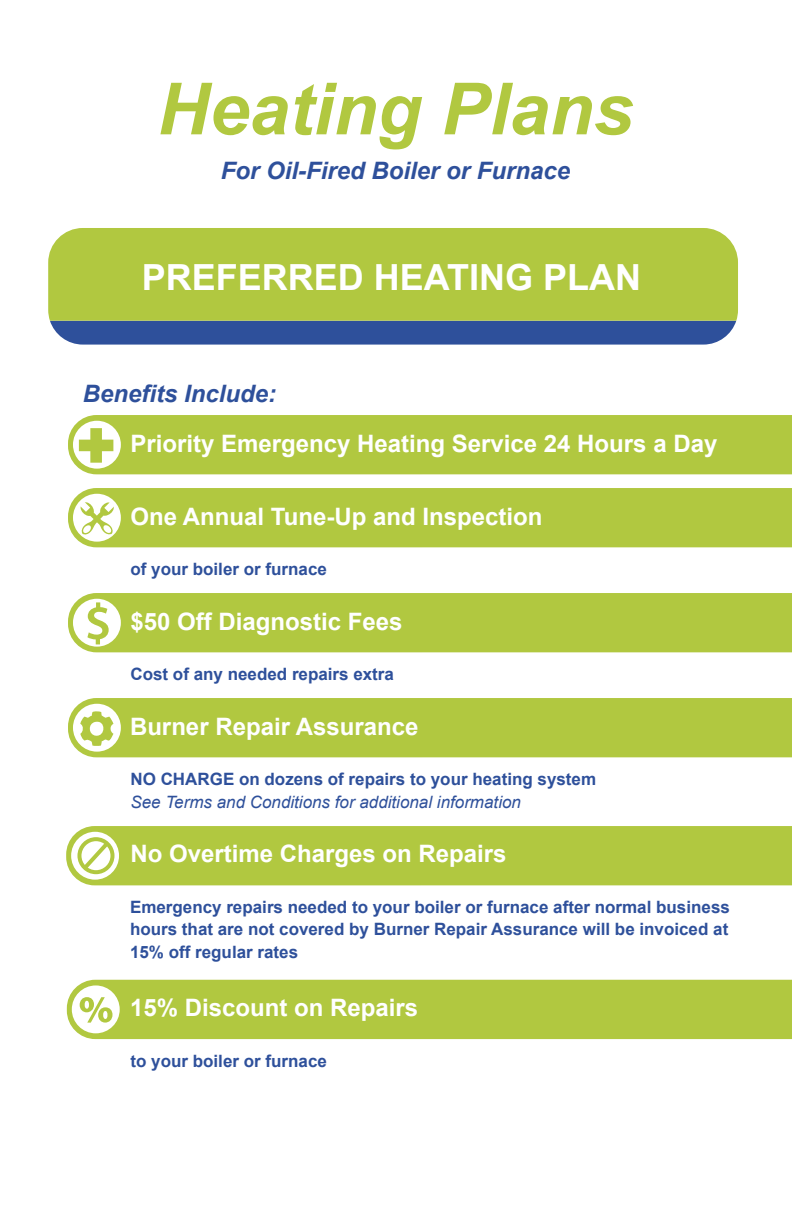
<style>
.page{position:relative;width:792px;height:1224px;background:#fff}
.page>*{position:absolute;margin:0;border:0;box-sizing:border-box;transform-origin:0 0}
.t1{font:italic 700 72px "Arial";color:#b1c840}
.t2{font:700 36px "Arial";color:#fff}
.t3{font:700 24px "Arial";color:#fff}
.t4{font:italic 700 24px "Arial";color:#2e509b}
.t5{font:700 17px/22.4px "Arial";color:#2e509b;text-align:justify}
.t6{font:italic 17px "Arial";color:#2e509b}
.s1{font-family:"Myriad Pro";font-weight:600;font-size:51.4px;color:#b1c840}
</style>
<div class="page">
<div style="left:50px;top:321px;width:686px;height:24px;background:#2e509b"></div>
<div style="left:48px;top:228px;width:690px;height:93px;background:#b1c840"></div>
<div style="left:68px;top:415px;width:724px;height:59px;background:#b1c840"></div>
<div style="left:68px;top:488px;width:724px;height:59px;background:#b1c840"></div>
<div style="left:68px;top:593px;width:724px;height:59px;background:#b1c840"></div>
<div style="left:68px;top:698px;width:724px;height:59px;background:#b1c840"></div>
<svg style="left:81px;top:502px;width:33px;height:34px"></svg>
<svg style="left:80px;top:711px;width:33px;height:35px"></svg>
<div style="left:67px;top:980px;width:725px;height:59px;background:#b1c840"></div>
<svg style="left:80px;top:997px;width:32px;height:26px"></svg>
<div style="left:66px;top:826px;width:726px;height:59px;background:#b1c840"></div>
<svg style="left:79px;top:838px;width:34px;height:36px"></svg>
<div style="left:77px;top:837px;width:38px;height:37px;border:4px solid #b1c840;border-radius:17px"></div>
<h1 class="t1" style="left:157px;top:62px;width:478px">Heating Plans</h1>
<h3 class="t4" style="left:221px;top:155px;width:351px">For Oil-Fired Boiler or Furnace</h3>
<h2 class="t2" style="left:142px;top:254px;width:501px">PREFERRED HEATING PLAN</h2>
<h3 class="t4" style="left:83px;top:378px;width:195px">Benefits Include:</h3>
<h3 class="t3" style="left:130px;top:428px;width:588px">Priority Emergency Heating Service 24 Hours a Day</h3>
<h3 class="t3" style="left:130px;top:501px;width:414px">One Annual Tune-Up and Inspection</h3>
<p class="t5" style="left:130px;top:559px;width:198px">of your boiler or furnace</p>
<h3 class="t3" style="left:84px;top:606px;width:320px"><span class="s1">$</span> $50 Off Diagnostic Fees</h3>
<p class="t5" style="left:130px;top:664px;width:265px">Cost of any needed repairs extra</p>
<h3 class="t3" style="left:130px;top:711px;width:290px">Burner Repair Assurance</h3>
<p class="t5" style="left:130px;top:769px;width:467px">NO CHARGE on dozens of repairs to your heating system</p>
<p class="t6" style="left:130px;top:791px;width:392px">See Terms and Conditions for additional information</p>
<h3 class="t3" style="left:130px;top:838px;width:378px">No Overtime Charges on Repairs</h3>
<p class="t5" style="left:130px;top:896px;width:601px">Emergency repairs needed to your boiler or furnace after normal business hours that are not covered by Burner Repair Assurance will be invoiced at 15% off regular rates</p>
<h3 class="t3" style="left:130px;top:992px;width:290px">15% Discount on Repairs</h3>
<p class="t5" style="left:130px;top:1050px;width:198px">to your boiler or furnace</p>
</div>
